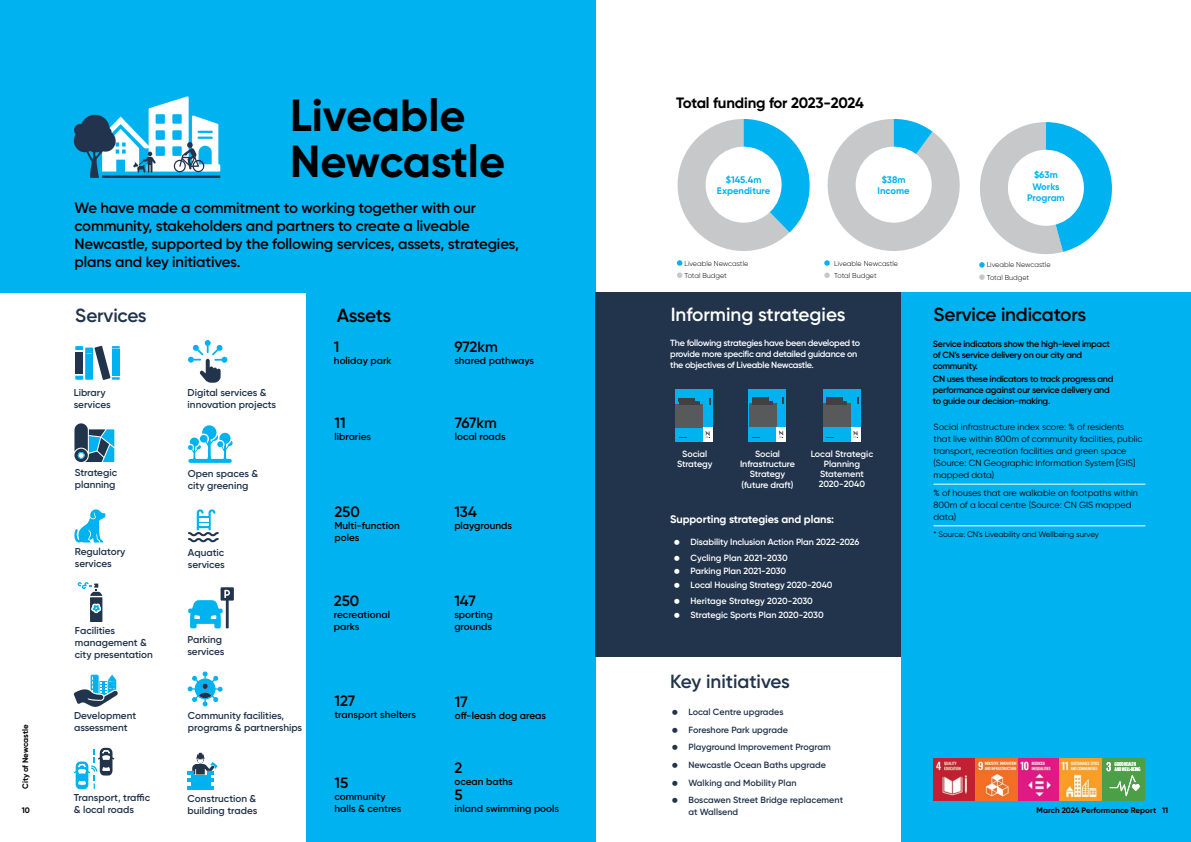
<style>
.page{position:relative;width:1191px;height:842px;background:#fff}
.page>*{position:absolute;margin:0;border:0;box-sizing:border-box;transform-origin:0 0}
.t1{font:700 45px/45px "Gilroy";letter-spacing:-.005em;color:#000}
.t2{font:600 19px "Gilroy";letter-spacing:-.01em;color:#000}
.t3{font:600 19px "Gilroy";letter-spacing:-.01em;color:#21344c}
.t4{font:600 19px "Gilroy";color:#fff}
.t5{font:600 15px/18px "Gilroy";letter-spacing:-.01em;color:#000}
.t6{font:700 15px "Gilroy";letter-spacing:-.02em;color:#000}
.t7{font:700 11px "Gilroy";letter-spacing:-.01em;color:#fff}
.t8{font:600 10px/12px "Gilroy";color:#21344c}
.t9{font:600 10px/12px "Gilroy";color:#000}
.t10{font:700 9.5px/11.4px "Gilroy";color:#00b3f0;text-align:center}
.t11{font:600 9px/10px "Gilroy";letter-spacing:-.015em;color:#fff}
.t12{font:9px/12px "Gilroy";color:#000}
.t13{font:600 9px/11px "Gilroy";letter-spacing:-.03em;color:#000}
.t14{font:600 9px/17.7px "Gilroy";color:#21344c}
.t15{font:700 8px "Gilroy";color:#000}
.t16{font:8px "Gilroy";letter-spacing:-.01em;color:#000}
.t17{font:300 7.1px/12.3px "Gilroy";color:#000}
.t18{font:700 5.5px/5.3px "Giorgio Sans";letter-spacing:.015em;color:#fff}
</style>
<div class="page">
<div style="left:901px;top:292px;width:290px;height:550px;background:#00b3f0"></div>
<div style="left:0;top:0;width:595px;height:292px;background:#00b3f0"></div>
<div style="left:305px;top:292px;width:290px;height:550px;background:#00b3f0"></div>
<div style="left:595px;top:292px;width:306px;height:365px;background:#21344c"></div>
<hr style="left:933px;top:484px;width:212px;height:1px;background:#fff">
<hr style="left:933px;top:526px;width:212px;height:1px;background:#fff">
<svg style="left:188px;top:587px;width:46px;height:41px"></svg>
<svg style="left:74px;top:423px;width:40px;height:39px;background:#4f88a4"></svg>
<svg style="left:74px;top:509px;width:31px;height:33px"></svg>
<svg style="left:74px;top:675px;width:44px;height:32px"></svg>
<svg style="left:77px;top:582px;width:25px;height:40px"></svg>
<svg style="left:74px;top:748px;width:40px;height:41px"></svg>
<svg style="left:188px;top:425px;width:45px;height:38px"></svg>
<svg style="left:188px;top:509px;width:31px;height:34px"></svg>
<svg style="left:75px;top:346px;width:45px;height:34px"></svg>
<svg style="left:187px;top:671px;width:36px;height:35px"></svg>
<svg style="left:187px;top:753px;width:31px;height:36px"></svg>
<svg style="left:188px;top:340px;width:40px;height:43px"></svg>
<svg style="left:74px;top:96px;width:146px;height:82px"></svg>
<img style="left:933px;top:758px;width:169px;height:43px">
<div style="left:1102px;top:758px;width:42px;height:43px;background:#4c9f46"></div>
<svg style="left:1106px;top:762px;width:34px;height:34px"></svg>
<svg style="left:677px;top:119px;width:132px;height:147px"></svg>
<svg style="left:677px;top:272px;width:5px;height:6px"></svg>
<svg style="left:824px;top:119px;width:288px;height:161px"></svg>
<div style="left:675px;top:389px;width:38px;height:53px;background:#00b3f0"></div>
<div style="left:703px;top:427px;width:10px;height:15px;background:#fff"></div>
<svg style="left:705px;top:431px;width:5px;height:7px"></svg>
<div style="left:675px;top:404px;width:28px;height:23px;background:#58595b"></div>
<hr style="left:678px;top:398px;width:17px;height:3px;background:#414042">
<hr style="left:678px;top:402px;width:21px;height:3px;background:#414042">
<div style="left:748px;top:389px;width:38px;height:53px;background:#00b3f0"></div>
<div style="left:776px;top:427px;width:10px;height:15px;background:#fff"></div>
<svg style="left:779px;top:431px;width:5px;height:7px"></svg>
<div style="left:748px;top:403px;width:28px;height:24px;background:#58595b"></div>
<hr style="left:752px;top:398px;width:16px;height:3px;background:#414042">
<hr style="left:752px;top:401px;width:21px;height:3px;background:#414042">
<div style="left:823px;top:389px;width:37px;height:53px;background:#00b3f0"></div>
<div style="left:851px;top:427px;width:9px;height:15px;background:#fff"></div>
<svg style="left:853px;top:431px;width:5px;height:7px"></svg>
<div style="left:823px;top:403px;width:28px;height:24px;background:#58595b"></div>
<hr style="left:826px;top:398px;width:17px;height:3px;background:#414042">
<hr style="left:826px;top:402px;width:21px;height:3px;background:#414042">
<h1 class="t1" style="left:290px;top:93px;width:217px">Liveable<br>Newcastle</h1>
<h3 class="t5" style="left:74px;top:199px;width:446px">We have made a commitment to working together with our community, stakeholders and partners to create a liveable Newcastle, supported by the following services, assets, strategies, plans and key initiatives.</h3>
<h2 class="t3" style="left:75px;top:304px;width:73px">Services</h2>
<h2 class="t2" style="left:337px;top:304px;width:56px">Assets</h2>
<h3 class="t5" style="left:334px;top:337px;width:7px">1</h3>
<p class="t9" style="left:334px;top:354px;width:59px">holiday park</p>
<p class="t8" style="left:74px;top:387px;width:38px">Library services</p>
<p class="t8" style="left:188px;top:387px;width:90px">Digital services &amp; innovation projects</p>
<h3 class="t5" style="left:334px;top:414px;width:13px">11</h3>
<p class="t9" style="left:334px;top:431px;width:38px">libraries</p>
<p class="t8" style="left:75px;top:466px;width:44px">Strategic planning</p>
<p class="t8" style="left:188px;top:467px;width:72px">Open spaces &amp; city greening</p>
<h3 class="t5" style="left:334px;top:502px;width:27px">250</h3>
<p class="t9" style="left:334px;top:519px;width:67px">Multi-function poles</p>
<p class="t8" style="left:75px;top:546px;width:52px">Regulatory services</p>
<p class="t8" style="left:188px;top:546px;width:38px">Aquatic services</p>
<p class="t8" style="left:75px;top:624px;width:80px">Facilities management &amp; city presentation</p>
<p class="t8" style="left:187px;top:633px;width:38px">Parking services</p>
<h3 class="t5" style="left:334px;top:591px;width:27px">250</h3>
<p class="t9" style="left:334px;top:608px;width:58px">recreational parks</p>
<h3 class="t5" style="left:454px;top:338px;width:45px">972km</h3>
<p class="t9" style="left:454px;top:355px;width:81px">shared pathways</p>
<h3 class="t5" style="left:455px;top:413px;width:44px">767km</h3>
<p class="t9" style="left:455px;top:430px;width:53px">local roads</p>
<h3 class="t5" style="left:454px;top:502px;width:24px">134</h3>
<p class="t9" style="left:454px;top:519px;width:59px">playgrounds</p>
<h3 class="t5" style="left:454px;top:591px;width:23px">147</h3>
<p class="t9" style="left:454px;top:608px;width:40px">sporting grounds</p>
<h3 class="t6" style="left:676px;top:93px;width:189px">Total funding for 2023-2024</h3>
<p class="t10" style="left:717px;top:174px;width:55px">$145.4m<br>Expenditure</p>
<p class="t10" style="left:1027px;top:169px;width:39px">$63m<br>Works<br>Program</p>
<p class="t10" style="left:877px;top:174px;width:34px">$38m<br>Income</p>
<p class="t17" style="left:684px;top:257px;width:65px">Liveable Newcastle<br>Total Budget</p>
<p class="t17" style="left:986px;top:259px;width:65px">Liveable Newcastle<br>Total Budget</p>
<p class="t17" style="left:834px;top:257px;width:65px">Liveable Newcastle<br>Total Budget</p>
<h2 class="t4" style="left:670px;top:303px;width:176px">Informing strategies</h2>
<p class="t11" style="left:670px;top:337px;width:191px;line-height:11px">The following strategies have been developed to provide more specific and detailed guidance on the objectives of Liveable Newcastle.</p>
<p class="t11" style="left:677px;top:449px;width:37px;text-align:center">Social<br>Strategy</p>
<p class="t11" style="left:740px;top:449px;width:56px;text-align:center">Social<br>Infrastructure<br>Strategy</p>
<p class="t11" style="left:741px;top:480px;width:53px">(future draft)</p>
<p class="t11" style="left:810px;top:449px;width:64px;text-align:center">Local Strategic<br>Planning<br>Statement<br>2020-2040</p>
<p class="t7" style="left:670px;top:512px;width:165px">Supporting strategies and plans:</p>
<p class="t11" style="left:690px;top:533px;width:170px;line-height:15.8px">Disability Inclusion Action Plan 2022-2026<br>Cycling Plan 2021-2030</p>
<p class="t11" style="left:690px;top:564px;width:143px;line-height:13.8px">Parking Plan 2021-2030<br>Local Housing Strategy 2020-2040</p>
<p class="t11" style="left:690px;top:594px;width:135px;line-height:13.8px">Heritage Strategy 2020-2030<br>Strategic Sports Plan 2020-2030</p>
<h2 class="t2" style="left:933px;top:303px;width:154px">Service indicators</h2>
<p class="t13" style="left:932px;top:338px;width:179px">Service indicators show the high-level impact of CN’s service delivery on our city and community.</p>
<p class="t13" style="left:932px;top:374px;width:182px">CN uses these indicators to track progress and performance against our service delivery and to guide our decision-making.</p>
<p class="t12" style="left:933px;top:421px;width:210px">Social infrastructure index score: % of residents that live within 800m of community facilities, public transport, recreation facilities and green space (Source: CN Geographic Information System [GIS] mapped data)</p>
<p class="t12" style="left:933px;top:487px;width:206px">% of houses that are walkable on footpaths within<br>800m of a local centre (Source: CN GIS mapped data)</p>
<p class="t16" style="left:933px;top:529px;width:167px">* Source: CN's Liveability and Wellbeing survey</p>
<h2 class="t3" style="left:670px;top:670px;width:121px">Key initiatives</h2>
<p class="t14" style="left:688px;top:703px;width:156px">Local Centre upgrades<br>Foreshore Park upgrade<br>Playground Improvement Program<br>Newcastle Ocean Baths upgrade<br>Walking and Mobility Plan<br>Boscawen Street Bridge replacement</p>
<p class="t14" style="left:688px;top:803px;width:51px">at Wallsend</p>
<h3 class="t5" style="left:334px;top:691px;width:22px">127</h3>
<p class="t9" style="left:334px;top:708px;width:83px">transport shelters</p>
<h3 class="t5" style="left:455px;top:692px;width:14px">17</h3>
<p class="t9" style="left:455px;top:709px;width:93px">off-leash dog areas</p>
<p class="t8" style="left:188px;top:710px;width:116px">Community facilities, programs &amp; partnerships</p>
<p class="t8" style="left:74px;top:710px;width:64px">Development assessment</p>
<p class="t15" style="left:20px;top:789px;width:66px;rotate:-90deg">City of Newcastle</p>
<p class="t15" style="left:22px;top:805px;width:10px">10</p>
<p class="t15" style="left:1036px;top:805px;width:133px">March 2024 Performance Report 11</p>
<p class="t18" style="left:1114px;top:761px;width:27px">GOOD HEALTH<br>AND WELL-BEING</p>
<h3 class="t5" style="left:454px;top:759px;width:9px">2</h3>
<p class="t9" style="left:454px;top:775px;width:60px">ocean baths</p>
<h3 class="t5" style="left:454px;top:785px;width:10px">5</h3>
<p class="t9" style="left:454px;top:802px;width:106px">inland swimming pools</p>
<h3 class="t5" style="left:334px;top:774px;width:15px">15</h3>
<p class="t9" style="left:334px;top:791px;width:69px">community halls &amp; centres</p>
<p class="t8" style="left:74px;top:792px;width:78px">Transport, traffic &amp; local roads</p>
<p class="t8" style="left:188px;top:792px;width:71px">Construction &amp; building trades</p>
</div>
